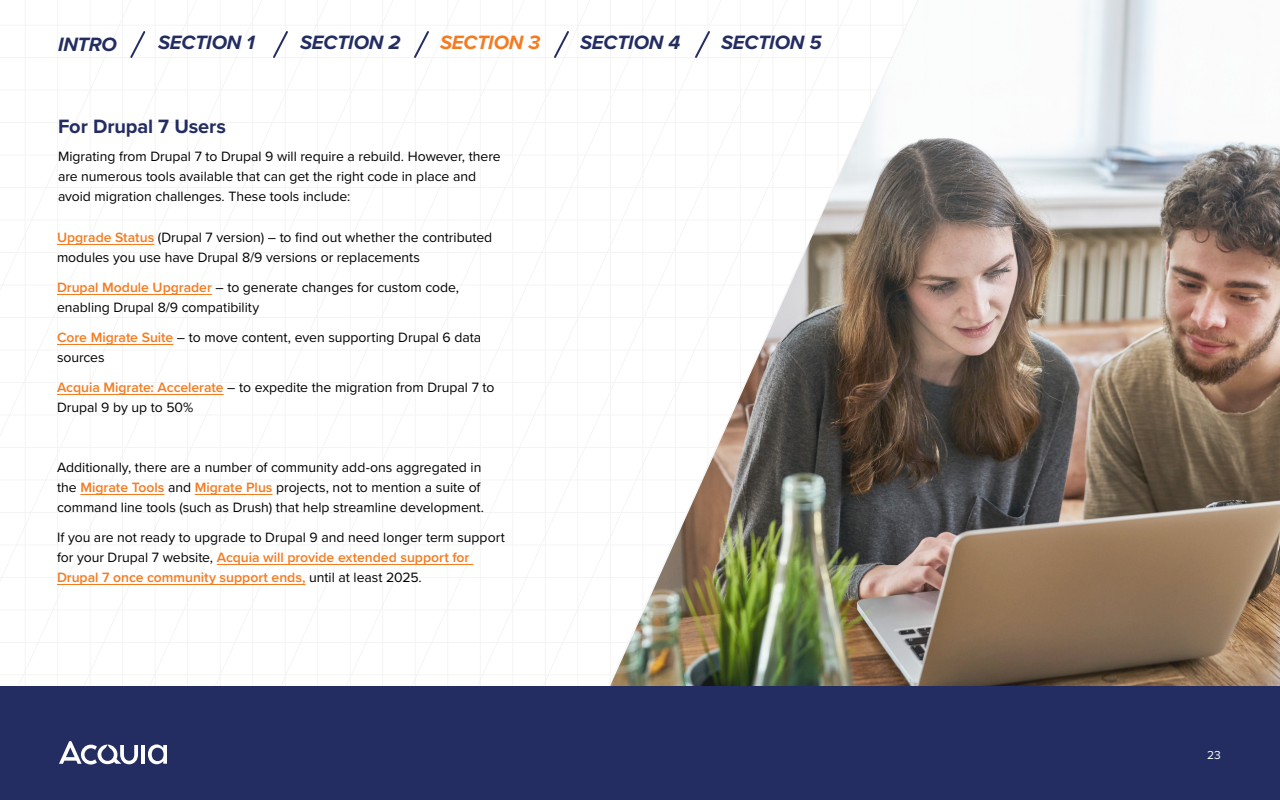
<style>
.page{position:relative;width:1280px;height:800px;background:#fff}
.page>*{position:absolute;margin:0;border:0;box-sizing:border-box;transform-origin:0 0}
.t1{font:italic 700 20px "Proxima Nova";letter-spacing:-.005em;color:#232d61}
.t2{font:700 20px "Proxima Nova";letter-spacing:-.005em;color:#232d61}
.t3{font:italic 700 20px "Proxima Nova";letter-spacing:-.005em;color:#f47b20}
.t4{font:14px/20px "Proxima Nova";color:#000}
.t5{font:12px "Proxima Nova";color:#fff}
.s1{font-weight:600;color:#f47b20}
</style>
<div class="page">
<svg style="left:137px;top:6px;width:65px;height:672px"></svg>
<svg style="left:0;top:0;width:137px;height:682px"></svg>
<img style="left:559px;top:0;width:721px;height:686px">
<div style="left:0;top:686px;width:1280px;height:114px;background:#232d61"></div>
<hr style="left:142px;top:745px;width:3px;height:19px;background:#fff">
<svg style="left:59px;top:741px;width:79px;height:24px"></svg>
<svg style="left:148px;top:744px;width:19px;height:20px"></svg>
<hr style="left:57px;top:244px;width:97px;height:1px;background:#f47b20">
<hr style="left:57px;top:294px;width:155px;height:1px;background:#f47b20">
<hr style="left:57px;top:344px;width:116px;height:1px;background:#f47b20">
<hr style="left:57px;top:394px;width:167px;height:1px;background:#f47b20">
<hr style="left:80px;top:494px;width:84px;height:1px;background:#f47b20">
<hr style="left:195px;top:494px;width:78px;height:1px;background:#f47b20">
<hr style="left:217px;top:564px;width:256px;height:1px;background:#f47b20">
<hr style="left:57px;top:584px;width:248px;height:1px;background:#f47b20">
<svg style="left:129px;top:29px;width:18px;height:31px"></svg>
<svg style="left:271px;top:31px;width:19px;height:27px"></svg>
<svg style="left:412px;top:31px;width:19px;height:27px"></svg>
<svg style="left:552px;top:29px;width:19px;height:31px"></svg>
<svg style="left:693px;top:29px;width:19px;height:31px"></svg>
<h1 class="t1" style="left:58px;top:29px;width:60px">INTRO</h1>
<h1 class="t1" style="left:158px;top:27px;width:98px">SECTION 1</h1>
<h1 class="t1" style="left:300px;top:27px;width:102px">SECTION 2</h1>
<h1 class="t3" style="left:440px;top:27px;width:102px">SECTION 3</h1>
<h1 class="t1" style="left:580px;top:27px;width:102px">SECTION 4</h1>
<h1 class="t1" style="left:721px;top:27px;width:102px">SECTION 5</h1>
<h1 class="t2" style="left:58px;top:111px;width:169px">For Drupal 7 Users</h1>
<p class="t4" style="left:58px;top:147px;width:444px">Migrating from Drupal 7 to Drupal 9 will require a rebuild. However, there are numerous tools available that can get the right code in place and avoid migration challenges. These tools include:</p>
<p class="t4" style="left:57px;top:228px;width:437px"><span class="s1">Upgrade Status</span> (Drupal 7 version) – to find out whether the contributed modules you use have Drupal 8/9 versions or replacements</p>
<p class="t4" style="left:57px;top:278px;width:404px"><span class="s1">Drupal Module Upgrader</span> – to generate changes for custom code, enabling Drupal 8/9 compatibility</p>
<p class="t4" style="left:57px;top:328px;width:426px"><span class="s1">Core Migrate Suite</span> – to move content, even supporting Drupal 6 data sources</p>
<p class="t4" style="left:57px;top:378px;width:439px"><span class="s1">Acquia Migrate: Accelerate</span> – to expedite the migration from Drupal 7 to<br>Drupal 9 by up to 50%</p>
<p class="t4" style="left:57px;top:458px;width:429px">Additionally, there are a number of community add-ons aggregated in the <span class="s1">Migrate Tools</span> and <span class="s1">Migrate Plus</span> projects, not to mention a suite of command line tools (such as Drush) that help streamline development.</p>
<p class="t4" style="left:57px;top:528px;width:449px">If you are not ready to upgrade to Drupal 9 and need longer term support for your Drupal 7 website, <span class="s1">Acquia will provide extended support for<br>Drupal 7 once community support ends,</span> until at least 2025.</p>
<p class="t5" style="left:1207px;top:748px;width:15px">23</p>
</div>
